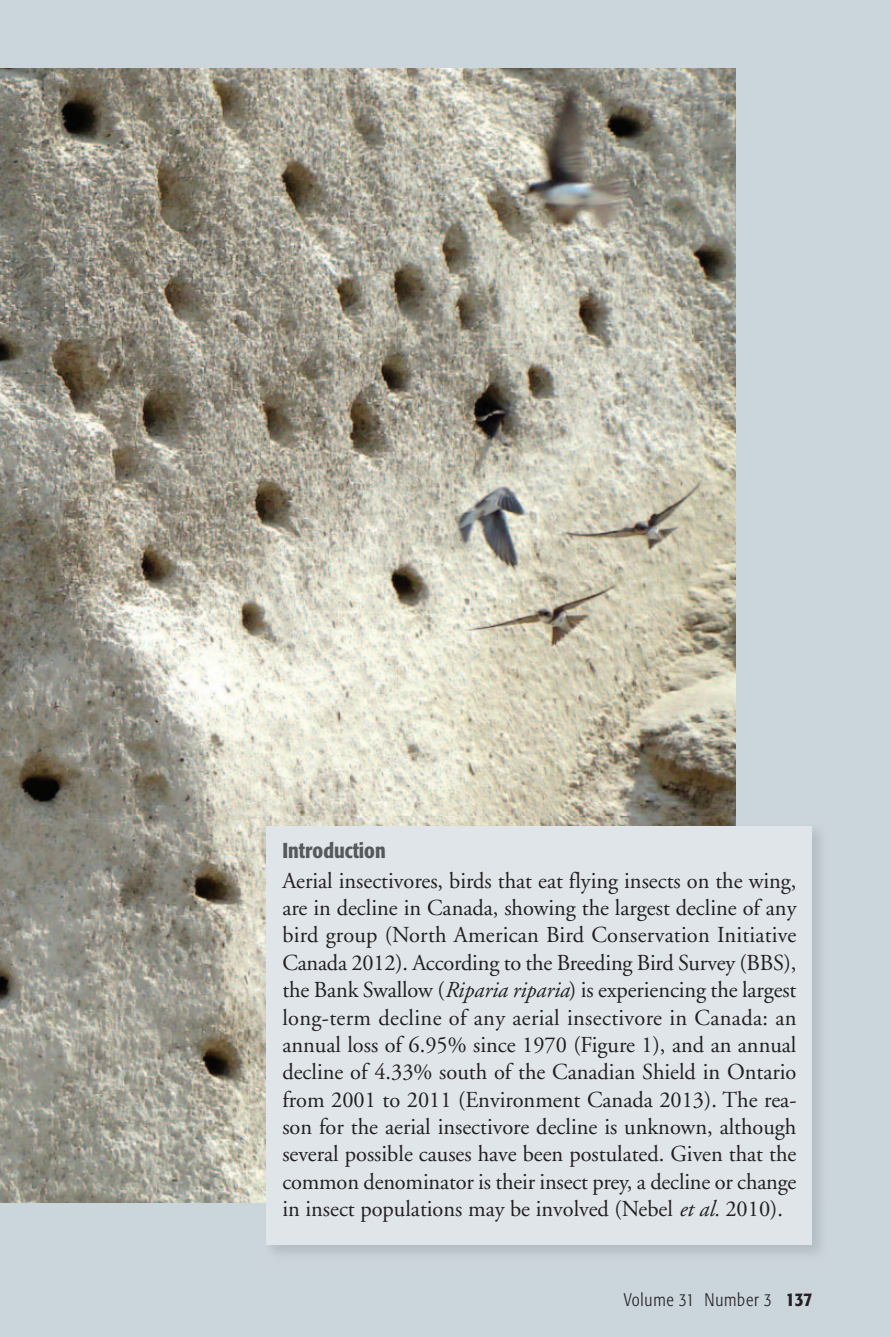
<style>
.page{position:relative;width:891px;height:1337px;background:#fff}
.page>*{position:absolute;margin:0;border:0;box-sizing:border-box;transform-origin:0 0}
.t1{font:22.72px/27.2px "Adobe Garamond";color:#231f20;text-align:justify}
.t2{font:500 condensed 21.38px "Formata";color:#57585a}
.t3{font:300 condensed 18px "Formata";letter-spacing:.045em;color:#231f20}
.s1{font-style:italic}
.s2{font-weight:500;font-size:19.12px}
</style>
<div class="page">
<div style="left:0;top:0;width:891px;height:1336px;background:#cbd5dc"></div>
<img style="left:0;top:69px;width:736px;height:1133px">
<img style="left:258px;top:816px;width:563px;height:438px">
<div style="left:267px;top:826px;width:545px;height:418px;background:#dfe5e9"></div>
<p class="t2" style="left:282px;top:842px;width:105px">Introduction</p>
<p class="t1" style="left:282px;top:869px;width:516px">Aerial insectivores, birds that eat flying insects on the wing, are in decline in Canada, showing the largest decline of any bird group (North American Bird Conservation Initiative Canada 2012). According to the Breeding Bird Survey (BBS), the Bank Swallow (<span class="s1">Riparia riparia</span>) is experiencing the largest long-term decline of any aerial insectivore in Canada: an annual loss of 6.95% since 1970 (Figure 1), and an annual decline of 4.33% south of the Canadian Shield in Ontario from 2001 to 2011 (Environment Canada 2013). The rea&shy;son for the aerial insectivore decline is unknown, although several possible causes have been postulated. Given that the common denominator is their insect prey, a decline or change in insect populations may be involved (Nebel <span class="s1">et al.</span> 2010).</p>
<p class="t3" style="left:624px;top:1292px;width:190px">Volume 31 Number 3 <span class="s2">137</span></p>
</div>
